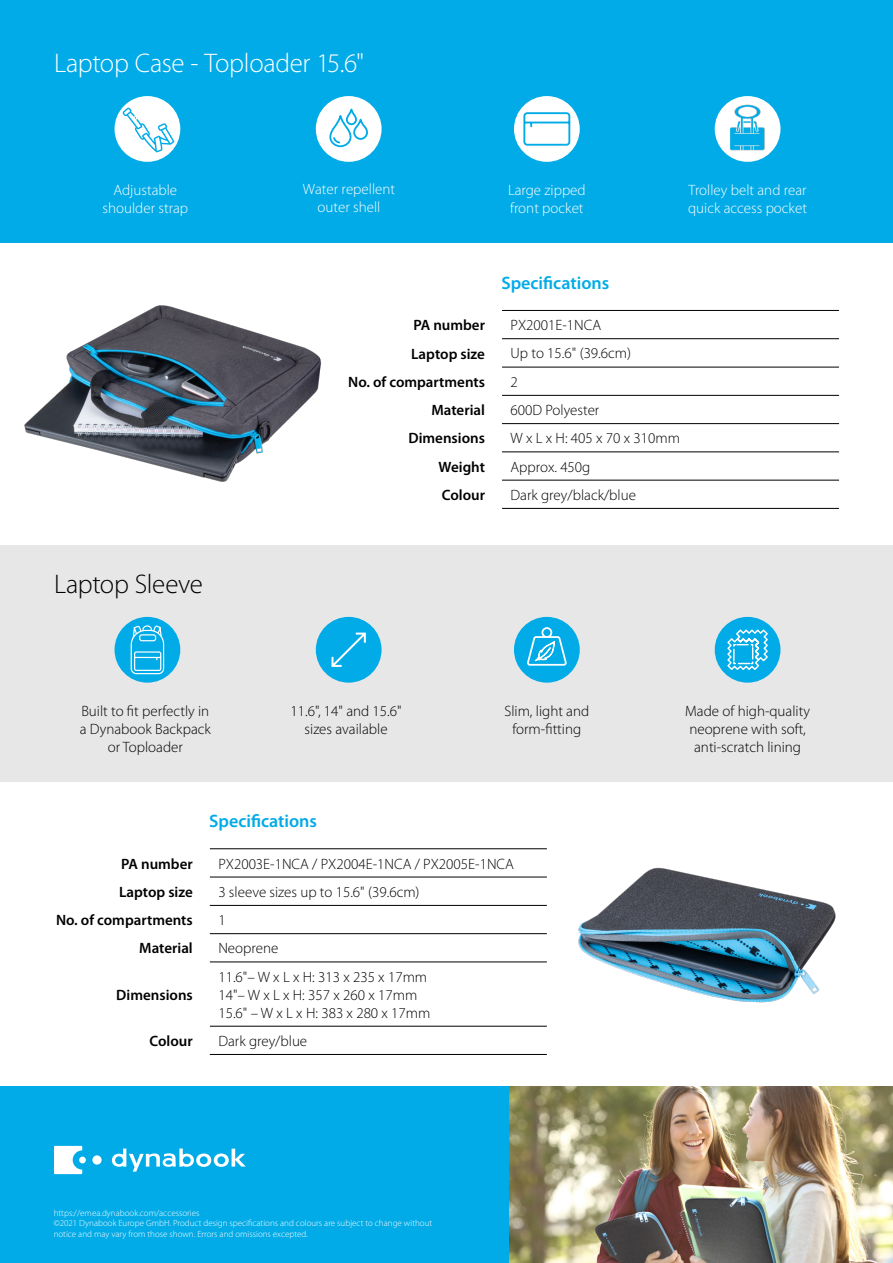
<style>
.page{position:relative;width:893px;height:1263px;background:#fff}
.page>*{position:absolute;margin:0;border:0;box-sizing:border-box;transform-origin:0 0}
.t1{font:300 27px "Myriad Pro";letter-spacing:-.01em;color:#fff}
.t2{font:300 27px "Myriad Pro";letter-spacing:-.015em;color:#000}
.t3{font:600 18px "Myriad Pro";color:#00abe7}
.t4{font:300 15px/18px "Myriad Pro";color:#000;text-align:center}
.t5{font:600 15px "Myriad Pro";color:#000}
.t6{font:300 15px/18px "Myriad Pro";color:#fff;text-align:center}
.t7{font:300 9px/10.5px "Myriad Pro";color:#fff}
</style>
<div class="page">
<img style="left:508px;top:1087px;width:385px;height:176px">
<div style="left:0;top:1087px;width:508px;height:176px;background:#00abe7"></div>
<div style="left:0;top:0;width:893px;height:243px;background:#00abe7"></div>
<svg style="left:54px;top:1146px;width:28px;height:28px"></svg>
<div style="left:79px;top:1156px;width:7px;height:7px;background:#fff;border-radius:50%"></div>
<div style="left:92px;top:1155px;width:10px;height:9px;background:#fff;border-radius:50%"></div>
<svg style="left:112px;top:1148px;width:134px;height:23px"></svg>
<hr style="left:502px;top:310px;width:337px;height:1px;background:#000">
<hr style="left:502px;top:338px;width:337px;height:1px;background:#000">
<hr style="left:502px;top:367px;width:337px;height:1px;background:#000">
<hr style="left:502px;top:395px;width:337px;height:1px;background:#000">
<hr style="left:502px;top:423px;width:337px;height:1px;background:#000">
<hr style="left:502px;top:451px;width:337px;height:1px;background:#000">
<hr style="left:502px;top:480px;width:337px;height:1px;background:#000">
<hr style="left:502px;top:508px;width:337px;height:1px;background:#000">
<img style="left:24px;top:305px;width:297px;height:177px">
<div style="left:0;top:545px;width:893px;height:236px;background:#e8e7e7"></div>
<hr style="left:210px;top:848px;width:337px;height:1px;background:#000">
<hr style="left:210px;top:877px;width:337px;height:1px;background:#000">
<hr style="left:210px;top:905px;width:337px;height:1px;background:#000">
<hr style="left:210px;top:933px;width:337px;height:1px;background:#000">
<hr style="left:210px;top:961px;width:337px;height:1px;background:#000">
<hr style="left:210px;top:1026px;width:337px;height:1px;background:#000">
<hr style="left:210px;top:1054px;width:337px;height:1px;background:#000">
<img style="left:578px;top:867px;width:258px;height:136px">
<div style="left:715px;top:96px;width:65px;height:66px;background:#fff;border-radius:50%"></div>
<div style="left:115px;top:617px;width:65px;height:66px;background:#00abe7;border-radius:50%"></div>
<div style="left:316px;top:617px;width:66px;height:66px;background:#00abe7;border-radius:50%"></div>
<div style="left:715px;top:617px;width:65px;height:66px;background:#00abe7;border-radius:50%"></div>
<div style="left:514px;top:96px;width:66px;height:66px;background:#fff;border-radius:50%"></div>
<div style="left:316px;top:96px;width:66px;height:66px;background:#fff;border-radius:50%"></div>
<div style="left:115px;top:96px;width:65px;height:66px;background:#fff;border-radius:50%"></div>
<div style="left:514px;top:617px;width:66px;height:66px;background:#00abe7;border-radius:50%"></div>
<svg style="left:527px;top:627px;width:40px;height:39px"></svg>
<svg style="left:123px;top:108px;width:51px;height:44px"></svg>
<svg style="left:130px;top:620px;width:35px;height:55px"></svg>
<div style="left:140px;top:635px;width:16px;height:6px;background:#00abe7;border-radius:2px"></div>
<div style="left:139px;top:634px;width:17px;height:7px;border:1px solid #fff;border-radius:2px"></div>
<svg style="left:328px;top:102px;width:41px;height:46px"></svg>
<svg style="left:331px;top:633px;width:35px;height:34px"></svg>
<svg style="left:727px;top:629px;width:41px;height:41px"></svg>
<svg style="left:523px;top:112px;width:48px;height:34px"></svg>
<img style="left:724px;top:103px;width:48px;height:48px">
<h1 class="t1" style="left:54px;top:47px;width:312px">Laptop Case - Toploader 15.6"</h1>
<p class="t6" style="left:103px;top:181px;width:87px">Adjustable shoulder strap</p>
<h1 class="t2" style="left:54px;top:568px;width:150px">Laptop Sleeve</h1>
<p class="t4" style="left:80px;top:702px;width:133px">Built to fit perfectly in a Dynabook Backpack or Toploader</p>
<p class="t6" style="left:303px;top:180px;width:94px">Water repellent outer shell</p>
<p class="t6" style="left:508px;top:181px;width:79px;text-align:left">Large zipped front pocket</p>
<p class="t6" style="left:688px;top:181px;width:120px;text-align:left">Trolley belt and rear quick access pocket</p>
<p class="t3" style="left:501px;top:271px;width:109px">Specifications</p>
<p class="t5" style="left:413px;top:316px;width:73px">PA number</p>
<p class="t4" style="left:511px;top:316px;width:92px">PX2001E-1NCA</p>
<p class="t5" style="left:411px;top:344px;width:75px">Laptop size</p>
<p class="t4" style="left:511px;top:344px;width:122px">Up to 15.6" (39.6cm)</p>
<p class="t5" style="left:348px;top:372px;width:138px">No. of compartments</p>
<p class="t4" style="left:511px;top:373px;width:9px">2</p>
<p class="t5" style="left:431px;top:400px;width:55px">Material</p>
<p class="t4" style="left:511px;top:401px;width:90px">600D Polyester</p>
<p class="t5" style="left:408px;top:429px;width:78px">Dimensions</p>
<p class="t4" style="left:511px;top:429px;width:171px">W x L x H: 405 x 70 x 310mm</p>
<p class="t5" style="left:439px;top:457px;width:48px">Weight</p>
<p class="t4" style="left:511px;top:457px;width:81px">Approx. 450g</p>
<p class="t5" style="left:442px;top:485px;width:45px">Colour</p>
<p class="t4" style="left:511px;top:486px;width:127px">Dark grey/black/blue</p>
<p class="t4" style="left:290px;top:702px;width:113px">11.6", 14" and 15.6" sizes available</p>
<p class="t4" style="left:504px;top:702px;width:86px">Slim, light and form-fitting</p>
<p class="t4" style="left:685px;top:702px;width:126px">Made of high-quality neoprene with soft, anti-scratch lining</p>
<p class="t3" style="left:209px;top:809px;width:109px">Specifications</p>
<p class="t5" style="left:121px;top:854px;width:73px">PA number</p>
<p class="t4" style="left:218px;top:854px;width:297px">PX2003E-1NCA / PX2004E-1NCA / PX2005E-1NCA</p>
<p class="t5" style="left:119px;top:882px;width:75px">Laptop size</p>
<p class="t4" style="left:218px;top:883px;width:203px">3 sleeve sizes up to 15.6" (39.6cm)</p>
<p class="t5" style="left:56px;top:910px;width:138px">No. of compartments</p>
<p class="t4" style="left:218px;top:911px;width:9px">1</p>
<p class="t5" style="left:139px;top:939px;width:55px">Material</p>
<p class="t4" style="left:218px;top:939px;width:61px">Neoprene</p>
<p class="t5" style="left:116px;top:985px;width:78px">Dimensions</p>
<p class="t4" style="left:218px;top:967px;width:214px;text-align:left">11.6"– W x L x H: 313 x 235 x 17mm<br>14"– W x L x H: 357 x 260 x 17mm<br>15.6" – W x L x H: 383 x 280 x 17mm</p>
<p class="t5" style="left:150px;top:1031px;width:45px">Colour</p>
<p class="t4" style="left:218px;top:1032px;width:90px">Dark grey/blue</p>
<p class="t7" style="left:54px;top:1207px;width:380px">https://emea.dynabook.com/accessories<br>©2021 Dynabook Europe GmbH. Product design specifications and colours are subject to change without notice and may vary from those shown. Errors and omissions excepted.</p>
</div>
